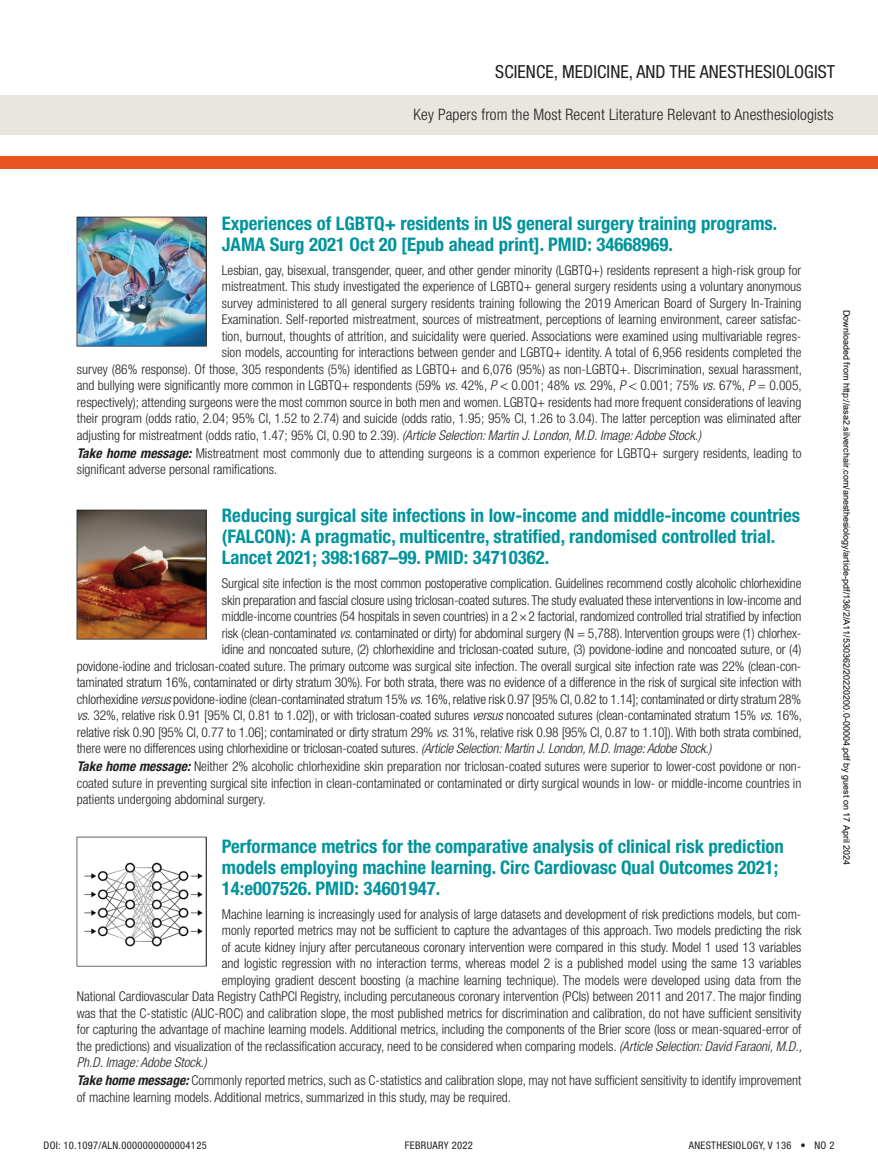
<style>
.page{position:relative;width:878px;height:1175px;background:#fff}
.page>*{position:absolute;margin:0;border:0;box-sizing:border-box;transform-origin:0 0}
.t1{font:700 condensed 18.75px/21px "Helvetica Neue LT Std";color:#00949c}
.t2{font:condensed 18px "Helvetica Neue LT Std";letter-spacing:.005em;color:#231f20}
.t3{font:300 condensed 15.75px "Helvetica Neue LT Std";letter-spacing:.01em;color:#231f20}
.t4{font:300 condensed 13.5px/16.5px "Helvetica Neue LT Std";color:#231f20}
.t5{font:italic 300 condensed 13.5px "Helvetica Neue LT Std";color:#231f20}
.t6{font:condensed 10.5px "Helvetica Neue LT Std";letter-spacing:.03em;color:#231f20}
.t7{font:9px "Arial";color:#000}
.s1{font-style:italic}
.s2{font-weight:700;font-style:italic}
</style>
<div class="page">
<div style="left:0;top:95px;width:878px;height:39px;background:#e9e6df"></div>
<div style="left:0;top:156px;width:878px;height:12px;background:#e6551f"></div>
<img style="left:77px;top:216px;width:130px;height:130px">
<img style="left:77px;top:509px;width:130px;height:130px">
<img style="left:77px;top:836px;width:130px;height:130px">
<h2 class="t2" style="left:495px;top:61px;width:341px">SCIENCE, MEDICINE, AND THE ANESTHESIOLOGIST</h2>
<p class="t3" style="left:413px;top:106px;width:421px">Key Papers from the Most Recent Literature Relevant to Anesthesiologists</p>
<h1 class="t1" style="left:222px;top:212px;width:557px">Experiences of LGBTQ+ residents in US general surgery training programs.<br>JAMA Surg 2021 Oct 20 [Epub ahead print]. PMID: 34668969.</h1>
<p class="t4" style="left:222px;top:262px;width:581px">Lesbian, gay, bisexual, transgender, queer, and other gender minority (LGBTQ+) residents represent a high-risk group for</p>
<p class="t4" style="left:222px;top:278px;width:581px">mistreatment. This study investigated the experience of LGBTQ+ general surgery residents using a voluntary anonymous</p>
<p class="t4" style="left:222px;top:295px;width:581px">survey administered to all general surgery residents training following the 2019 American Board of Surgery In-Training</p>
<p class="t4" style="left:222px;top:311px;width:581px">Examination. Self-reported mistreatment, sources of mistreatment, perceptions of learning environment, career satisfac-</p>
<p class="t4" style="left:222px;top:328px;width:581px">tion, burnout, thoughts of attrition, and suicidality were queried. Associations were examined using multivariable regres-</p>
<p class="t4" style="left:222px;top:344px;width:581px">sion models, accounting for interactions between gender and LGBTQ+ identity. A total of 6,956 residents completed the</p>
<p class="t4" style="left:77px;top:361px;width:726px">survey (86% response). Of those, 305 respondents (5%) identified as LGBTQ+ and 6,076 (95%) as non-LGBTQ+. Discrimination, sexual harassment,</p>
<p class="t4" style="left:77px;top:377px;width:726px">and bullying were significantly more common in LGBTQ+ respondents (59% <span class="s1">vs.</span> 42%, <span class="s1">P</span> &lt; 0.001; 48% <span class="s1">vs.</span> 29%, <span class="s1">P</span> &lt; 0.001; 75% <span class="s1">vs.</span> 67%, <span class="s1">P</span> = 0.005,</p>
<p class="t4" style="left:77px;top:394px;width:726px">respectively); attending surgeons were the most common source in both men and women. LGBTQ+ residents had more frequent considerations of leaving</p>
<p class="t4" style="left:77px;top:410px;width:726px">their program (odds ratio, 2.04; 95% CI, 1.52 to 2.74) and suicide (odds ratio, 1.95; 95% CI, 1.26 to 3.04). The latter perception was eliminated after</p>
<p class="t4" style="left:77px;top:426px;width:625px">adjusting for mistreatment (odds ratio, 1.47; 95% CI, 0.90 to 2.39). <span class="s1">(Article Selection: Martin J. London, M.D. Image: Adobe Stock.)</span></p>
<p class="t4" style="left:77px;top:444px;width:726px"><span class="s2">Take home message:</span> Mistreatment most commonly due to attending surgeons is a common experience for LGBTQ+ surgery residents, leading to significant adverse personal ramifications.</p>
<h1 class="t1" style="left:222px;top:505px;width:579px">Reducing surgical site infections in low-income and middle-income countries (FALCON): A pragmatic, multicentre, stratified, randomised controlled trial.<br>Lancet 2021; 398:1687–99. PMID: 34710362.</h1>
<p class="t4" style="left:222px;top:575px;width:581px">Surgical site infection is the most common postoperative complication. Guidelines recommend costly alcoholic chlorhexidine</p>
<p class="t4" style="left:222px;top:592px;width:581px">skin preparation and fascial closure using triclosan-coated sutures. The study evaluated these interventions in low-income and</p>
<p class="t4" style="left:222px;top:608px;width:581px">middle-income countries (54 hospitals in seven countries) in a 2×2 factorial, randomized controlled trial stratified by infection</p>
<p class="t4" style="left:222px;top:625px;width:581px">risk (clean-contaminated <span class="s1">vs.</span> contaminated or dirty) for abdominal surgery (N = 5,788). Intervention groups were (1) chlorhex-</p>
<p class="t4" style="left:222px;top:641px;width:581px">idine and noncoated suture, (2) chlorhexidine and triclosan-coated suture, (3) povidone-iodine and noncoated suture, or (4)</p>
<p class="t4" style="left:77px;top:658px;width:726px">povidone-iodine and triclosan-coated suture. The primary outcome was surgical site infection. The overall surgical site infection rate was 22% (clean-con-</p>
<p class="t4" style="left:77px;top:674px;width:726px">taminated stratum 16%, contaminated or dirty stratum 30%). For both strata, there was no evidence of a difference in the risk of surgical site infection with</p>
<p class="t4" style="left:77px;top:691px;width:726px">chlorhexidine <span class="s1">versus</span> povidone-iodine (clean-contaminated stratum 15% <span class="s1">vs.</span> 16%, relative risk 0.97 [95% CI, 0.82 to 1.14]; contaminated or dirty stratum 28%</p>
<p class="t4" style="left:77px;top:707px;width:726px"><span class="s1">vs.</span> 32%, relative risk 0.91 [95% CI, 0.81 to 1.02]), or with triclosan-coated sutures <span class="s1">versus</span> noncoated sutures (clean-contaminated stratum 15% <span class="s1">vs.</span> 16%,</p>
<p class="t4" style="left:77px;top:724px;width:726px">relative risk 0.90 [95% CI, 0.77 to 1.06]; contaminated or dirty stratum 29% <span class="s1">vs.</span> 31%, relative risk 0.98 [95% CI, 0.87 to 1.10]). With both strata combined,</p>
<p class="t4" style="left:77px;top:740px;width:636px">there were no differences using chlorhexidine or triclosan-coated sutures. <span class="s1">(Article Selection: Martin J. London, M.D. Image: Adobe Stock.)</span></p>
<p class="t4" style="left:77px;top:758px;width:726px;text-align:justify"><span class="s2">Take home message:</span> Neither 2% alcoholic chlorhexidine skin preparation nor triclosan-coated sutures were superior to lower-cost povidone or non&shy;coated suture in preventing surgical site infection in clean-contaminated or contaminated or dirty surgical wounds in low- or middle-income countries in patients undergoing abdominal surgery.</p>
<h1 class="t1" style="left:222px;top:835px;width:563px">Performance metrics for the comparative analysis of clinical risk prediction models employing machine learning. Circ Cardiovasc Qual Outcomes 2021;<br>14:e007526. PMID: 34601947.</h1>
<p class="t4" style="left:222px;top:905px;width:581px">Machine learning is increasingly used for analysis of large datasets and development of risk predictions models, but com-</p>
<p class="t4" style="left:222px;top:922px;width:581px">monly reported metrics may not be sufficient to capture the advantages of this approach. Two models predicting the risk</p>
<p class="t4" style="left:222px;top:938px;width:581px">of acute kidney injury after percutaneous coronary intervention were compared in this study. Model 1 used 13 variables</p>
<p class="t4" style="left:222px;top:955px;width:581px">and logistic regression with no interaction terms, whereas model 2 is a published model using the same 13 variables</p>
<p class="t4" style="left:222px;top:971px;width:581px">employing gradient descent boosting (a machine learning technique). The models were developed using data from the</p>
<p class="t4" style="left:77px;top:988px;width:726px">National Cardiovascular Data Registry CathPCI Registry, including percutaneous coronary intervention (PCIs) between 2011 and 2017. The major finding</p>
<p class="t4" style="left:77px;top:1004px;width:726px">was that the C-statistic (AUC-ROC) and calibration slope, the most published metrics for discrimination and calibration, do not have sufficient sensitivity</p>
<p class="t4" style="left:77px;top:1021px;width:726px">for capturing the advantage of machine learning models. Additional metrics, including the components of the Brier score (loss or mean-squared-error of</p>
<p class="t4" style="left:77px;top:1037px;width:726px">the predictions) and visualization of the reclassification accuracy, need to be considered when comparing models. <span class="s1">(Article Selection: David Faraoni, M.D.,</span></p>
<p class="t5" style="left:77px;top:1054px;width:131px">Ph.D. Image: Adobe Stock.)</p>
<p class="t4" style="left:77px;top:1071px;width:726px"><span class="s2">Take home message:</span> Commonly reported metrics, such as C-statistics and calibration slope, may not have sufficient sensitivity to identify improvement of machine learning models. Additional metrics, summarized in this study, may be required.</p>
<p class="t7" style="left:850px;top:309px;width:557px;rotate:90deg">Downloaded from http://asa2.silverchair.com/anesthesiology/article-pdf/136/2/A11/530362/20220200.0-00004.pdf by guest on 17 April 2024</p>
<p class="t6" style="left:44px;top:1139px;width:165px">DOI: 10.1097/ALN.0000000000004125</p>
<p class="t6" style="left:405px;top:1139px;width:69px">FEBRUARY 2022</p>
<p class="t6" style="left:688px;top:1139px;width:147px">ANESTHESIOLOGY, V 136 • NO 2</p>
</div>
